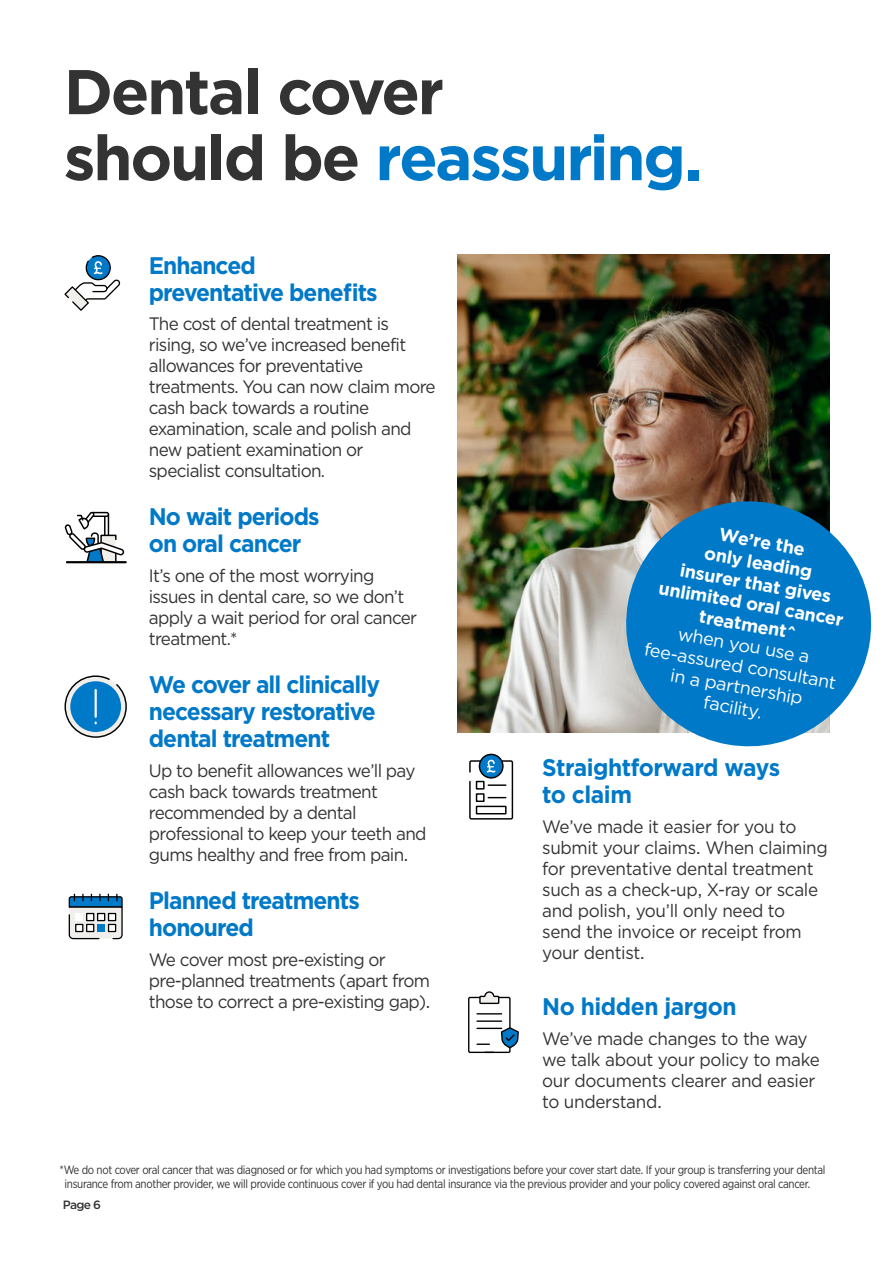
<style>
.page{position:relative;width:893px;height:1263px;background:#fff}
.page>*{position:absolute;margin:0;border:0;box-sizing:border-box;transform-origin:0 0}
.A4_Section_Heading{font:700 63px/66px "Gotham";letter-spacing:-.035em;color:#333}
.NEW_BODY{font:700 24px/27px "Gotham";letter-spacing:-.04em;color:#0079c8;scale:.95 1}
.NEW_BODY-2{font:700 24px/27px "Gotham";letter-spacing:-.02em;color:#0079c8;scale:.95 1}
.NEW_BODY-3{font:18px/21px "Gotham";letter-spacing:-.04em;color:#333;scale:.95 1}
.NEW_BODY-4{font:18px/21px "Gotham";letter-spacing:-.02em;color:#333;scale:.95 1}
.A4_Section_Heading-2{font:700 18px/21px "Gotham";color:#fff;text-align:center}
.NEW_BODY-5{font:12px/13.5px "Gotham Narrow";letter-spacing:-.03em;color:#333;scale:.95 1}
.A4_Section_Heading-3{font:500 12px "Gotham";color:#333}
.s1{color:#0079c8}
.s2{font-weight:400}
</style>
<div class="page">
<img style="left:457px;top:254px;width:372px;height:479px">
<svg style="left:64px;top:511px;width:62px;height:52px"></svg>
<svg style="left:64px;top:675px;width:63px;height:63px"></svg>
<svg style="left:68px;top:894px;width:55px;height:46px;background:#90a6b4"></svg>
<svg style="left:616px;top:491px;width:256px;height:256px;background:#3388be"></svg>
<div style="left:469px;top:760px;width:44px;height:59px;background:#fff;border:1px solid #000"></div>
<div style="left:476px;top:806px;width:31px;height:8px;border:1px solid #000"></div>
<div style="left:476px;top:781px;width:9px;height:8px;border:1px solid #000"></div>
<div style="left:476px;top:793px;width:9px;height:9px;border:1px solid #000"></div>
<svg style="left:488px;top:784px;width:18px;height:2px"></svg>
<svg style="left:488px;top:797px;width:18px;height:1px"></svg>
<svg style="left:479px;top:754px;width:24px;height:24px"></svg>
<div style="left:479px;top:754px;width:25px;height:24px;border:1px solid #000;border-radius:50%"></div>
<svg style="left:487px;top:760px;width:8px;height:12px"></svg>
<svg style="left:468px;top:991px;width:51px;height:63px"></svg>
<svg style="left:64px;top:255px;width:57px;height:56px"></svg>
<p class="A4_Section_Heading" style="left:64px;top:58px;width:640px">Dental cover<br>should be <span class="s1">reassuring.</span></p>
<p class="NEW_BODY" style="left:149px;top:251px;width:242px">Enhanced preventative benefits</p>
<p class="NEW_BODY-3" style="left:149px;top:313px;width:303px">The cost of dental treatment is rising, so we’ve increased benefit allowances for preventative treatments. You can now claim more cash back towards a routine examination, scale and polish and new patient examination or specialist consultation.</p>
<p class="NEW_BODY" style="left:149px;top:503px;width:181px">No wait periods on oral cancer</p>
<p class="NEW_BODY-3" style="left:149px;top:565px;width:284px">It’s one of the most worrying issues in dental care, so we don’t apply a wait period for oral cancer treatment.*</p>
<p class="NEW_BODY" style="left:149px;top:671px;width:245px">We cover all clinically necessary restorative dental treatment</p>
<p class="NEW_BODY-3" style="left:149px;top:759px;width:294px">Up to benefit allowances we’ll pay cash back towards treatment recommended by a dental professional to keep your teeth and gums healthy and free from pain.</p>
<p class="NEW_BODY" style="left:149px;top:887px;width:224px">Planned treatments honoured</p>
<p class="NEW_BODY-3" style="left:149px;top:948px;width:298px">We cover most pre-existing or pre-planned treatments (apart from those to correct a pre-existing gap).</p>
<p class="A4_Section_Heading-2" style="left:668px;top:514px;width:196px;rotate:10deg">We’re the<br>only leading<br>insurer that gives unlimited oral cancer treatment^<br><span class="s2">when you use a fee-assured consultant in a partnership facility.</span></p>
<p class="NEW_BODY-2" style="left:542px;top:754px;width:252px">Straightforward ways to claim</p>
<p class="NEW_BODY-4" style="left:542px;top:815px;width:302px">We’ve made it easier for you to submit your claims. When claiming for preventative dental treatment such as a check-up, X-ray or scale and polish, you’ll only need to send the invoice or receipt from your dentist.</p>
<p class="NEW_BODY-2" style="left:542px;top:993px;width:206px">No hidden jargon</p>
<p class="NEW_BODY-4" style="left:542px;top:1027px;width:294px">We’ve made changes to the way we talk about your policy to make our documents clearer and easier to understand.</p>
<p class="NEW_BODY-5" style="left:65px;top:1163px;width:802px;text-indent:-5px">*We do not cover oral cancer that was diagnosed or for which you had symptoms or investigations before your cover start date. If your group is transferring your dental insurance from another provider, we will provide continuous cover if you had dental insurance via the previous provider and your policy covered against oral cancer.</p>
<p class="A4_Section_Heading-3" style="left:63px;top:1197px;width:40px">Page 6</p>
</div>
